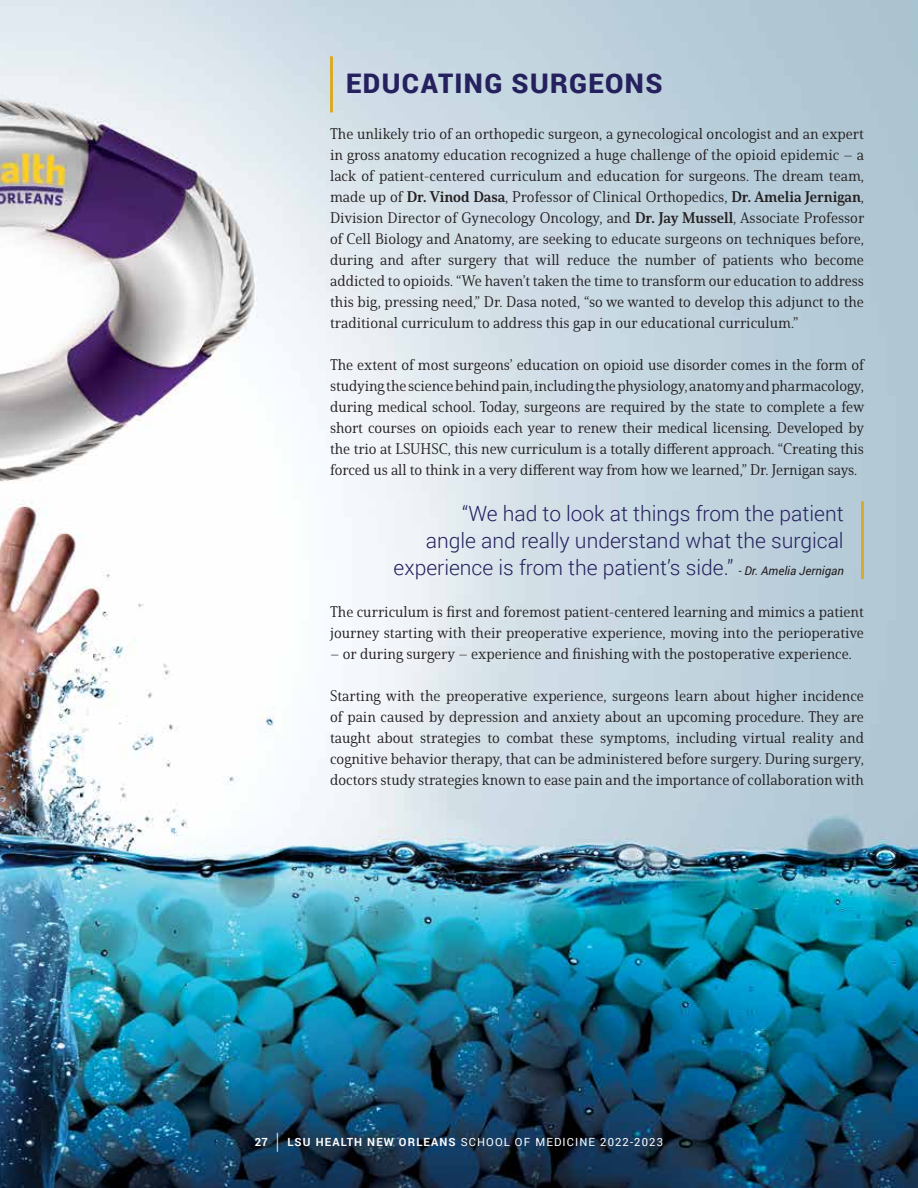
<style>
.page{position:relative;width:918px;height:1188px;background:#fff}
.page>*{position:absolute;margin:0;border:0;box-sizing:border-box;transform-origin:0 0}
.t1{font:900 27px "Roboto";letter-spacing:.05em;color:#25215e}
.t2{font:300 21px/27px "Roboto";color:#25215e;text-align:right}
.t3{font:15px/21px "Solitas Serif Nor Reg";color:#231f20;text-align:justify}
.t4{font:11.25px "Roboto";letter-spacing:.1em;color:#fff}
.s1{font-family:"Solitas Serif Nor Bol"}
.s2{font-weight:400;font-style:italic;font-size:12px;color:#231f20}
.s3{font-weight:700}
.s4{font-size:22.5px}
</style>
<div class="page">
<img style="left:1px;top:0;width:917px;height:1188px">
<img style="left:0;top:0;width:1px;height:1188px">
<hr style="left:330px;top:56px;width:3px;height:56px;background:#d8ab28">
<hr style="left:861px;top:501px;width:3px;height:78px;background:#d8ab28">
<h1 class="t1" style="left:346px;top:65px;width:318px">EDUCATING SURGEONS</h1>
<p class="t3" style="left:330px;top:123px;width:536px">The unlikely trio of an orthopedic surgeon, a gynecological oncologist and an expert in gross anatomy education recognized a huge challenge of the opioid epidemic – a lack of patient-centered curriculum and education for surgeons. The dream team, made up of <span class="s1">Dr. Vinod Dasa</span>, Professor of Clinical Orthopedics, <span class="s1">Dr. Amelia Jernigan</span>, Division Director of Gynecology Oncology, and <span class="s1">Dr. Jay Mussell</span>, Associate Professor of Cell Biology and Anatomy, are seeking to educate surgeons on techniques before, during and after surgery that will reduce the number of patients who become addicted to opioids. “We haven’t taken the time to transform our education to address this big, pressing need,” Dr. Dasa noted, “so we wanted to develop this adjunct to the traditional curriculum to address this gap in our educational curriculum.”</p>
<p class="t3" style="left:330px;top:354px;width:536px">The extent of most surgeons’ education on opioid use disorder comes in the form of studying the science behind pain, including the physiology, anatomy and pharmacology, during medical school. Today, surgeons are required by the state to complete a few short courses on opioids each year to renew their medical licensing. Developed by the trio at LSUHSC, this new curriculum is a totally different approach. “Creating this forced us all to think in a very different way from how we learned,” Dr. Jernigan says.</p>
<h2 class="t2" style="left:394px;top:500px;width:452px">“We had to look at things from the patient<br>angle and really understand what the surgical experience is from the patient’s side.” <span class="s2">- Dr. Amelia Jernigan</span></h2>
<p class="t3" style="left:330px;top:601px;width:535px">The curriculum is first and foremost patient-centered learning and mimics a patient journey starting with their preoperative experience, moving into the perioperative</p>
<p class="t3" style="left:330px;top:643px;width:523px">– or during surgery – experience and finishing with the postoperative experience.</p>
<p class="t3" style="left:330px;top:685px;width:535px">Starting with the preoperative experience, surgeons learn about higher incidence of pain caused by depression and anxiety about an upcoming procedure. They are taught about strategies to combat these symptoms, including virtual reality and cognitive behavior therapy, that can be administered before surgery. During surgery, doctors study strategies known to ease pain and the importance of collaboration with</p>
<p class="t4" style="left:255px;top:1134px;width:410px"><span class="s3">27</span> <span class="s4">|</span> <span class="s3">LSU HEALTH NEW ORLEANS</span> SCHOOL OF MEDICINE 2022-2023</p>
</div>
